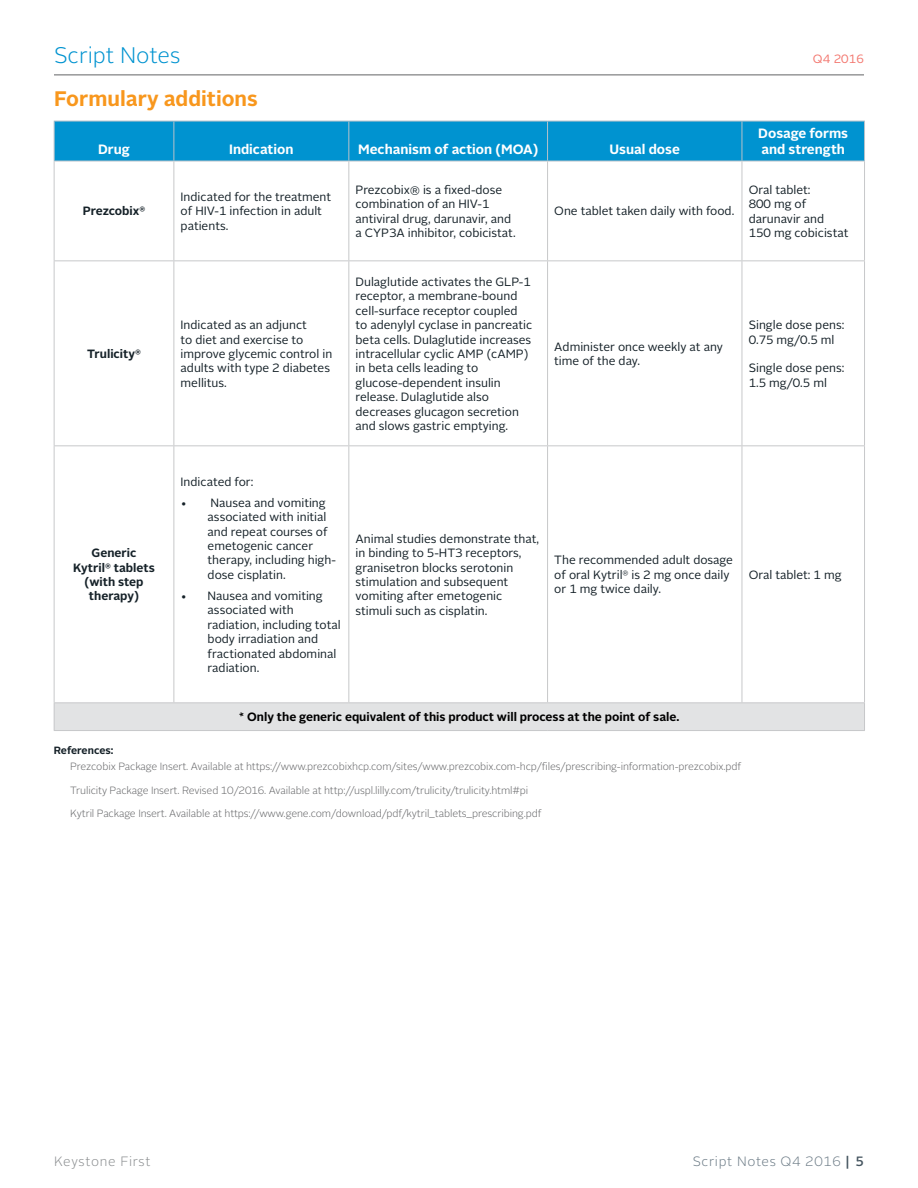
<style>
.page{position:relative;width:918px;height:1188px;background:#fff}
.page>*{position:absolute;margin:0;border:0;box-sizing:border-box;transform-origin:0 0}
.t1{font:300 22.5px "Alright Sans";color:#0093d0}
.t2{font:700 21px "Alright Sans";color:#f8971d}
.t3{font:700 13.5px/16.2px "Alright Sans";color:#fff}
.t4{font:300 13.5px "Alright Sans";letter-spacing:.05em;color:#6c7b86}
.t5{font:300 13.5px "Alright Sans";letter-spacing:.045em;color:#8b8e90}
.t6{font:12px/14.4px "Alright Sans";color:#152128}
.t7{font:700 12px "Alright Sans";color:#000}
.t8{font:700 12px/14.4px "Alright Sans";color:#152128;text-align:center}
.t9{font:12px "Alright Sans";letter-spacing:.015em;color:#f3776f}
.t10{font:300 10.5px "Alright Sans";letter-spacing:-.01em;color:#636466}
.t11{font:700 10.5px "Alright Sans";color:#152128}
.s1{font-weight:500;color:#455560}
</style>
<div class="page">
<hr style="left:54px;top:75px;width:810px;height:1px;background:#636466">
<div style="left:55px;top:122px;width:809px;height:39px;background:#0093d0"></div>
<div style="left:54px;top:703px;width:811px;height:28px;background:#e2e3e4"></div>
<hr style="left:54px;top:161px;width:1px;height:99px;background:#c7c8ca">
<hr style="left:174px;top:161px;width:1px;height:99px;background:#c7c8ca">
<hr style="left:348px;top:161px;width:1px;height:99px;background:#c7c8ca">
<hr style="left:547px;top:161px;width:1px;height:99px;background:#c7c8ca">
<hr style="left:742px;top:161px;width:1px;height:99px;background:#c7c8ca">
<hr style="left:864px;top:161px;width:1px;height:99px;background:#c7c8ca">
<hr style="left:54px;top:260px;width:120px;height:1px;background:#c7c8ca">
<hr style="left:54px;top:261px;width:1px;height:184px;background:#c7c8ca">
<hr style="left:174px;top:260px;width:175px;height:1px;background:#c7c8ca">
<hr style="left:174px;top:261px;width:1px;height:184px;background:#c7c8ca">
<hr style="left:349px;top:260px;width:199px;height:1px;background:#c7c8ca">
<hr style="left:348px;top:261px;width:1px;height:184px;background:#c7c8ca">
<hr style="left:548px;top:260px;width:194px;height:1px;background:#c7c8ca">
<hr style="left:547px;top:261px;width:1px;height:184px;background:#c7c8ca">
<hr style="left:742px;top:260px;width:123px;height:1px;background:#c7c8ca">
<hr style="left:742px;top:261px;width:1px;height:184px;background:#c7c8ca">
<hr style="left:864px;top:261px;width:1px;height:184px;background:#c7c8ca">
<hr style="left:54px;top:445px;width:120px;height:1px;background:#c7c8ca">
<hr style="left:54px;top:446px;width:1px;height:256px;background:#c7c8ca">
<hr style="left:174px;top:445px;width:175px;height:1px;background:#c7c8ca">
<hr style="left:174px;top:446px;width:1px;height:256px;background:#c7c8ca">
<hr style="left:349px;top:445px;width:199px;height:1px;background:#c7c8ca">
<hr style="left:348px;top:446px;width:1px;height:256px;background:#c7c8ca">
<hr style="left:548px;top:445px;width:194px;height:1px;background:#c7c8ca">
<hr style="left:547px;top:446px;width:1px;height:256px;background:#c7c8ca">
<hr style="left:742px;top:445px;width:123px;height:1px;background:#c7c8ca">
<hr style="left:742px;top:446px;width:1px;height:256px;background:#c7c8ca">
<hr style="left:864px;top:446px;width:1px;height:256px;background:#c7c8ca">
<svg style="left:54px;top:703px;width:1px;height:27px"></svg>
<svg style="left:864px;top:703px;width:1px;height:27px"></svg>
<hr style="left:54px;top:702px;width:120px;height:1px;background:#c7c8ca">
<hr style="left:174px;top:702px;width:175px;height:1px;background:#c7c8ca">
<hr style="left:349px;top:702px;width:199px;height:1px;background:#c7c8ca">
<hr style="left:548px;top:702px;width:194px;height:1px;background:#c7c8ca">
<hr style="left:742px;top:702px;width:123px;height:1px;background:#c7c8ca">
<hr style="left:54px;top:730px;width:120px;height:1px;background:#c7c8ca">
<hr style="left:174px;top:730px;width:175px;height:1px;background:#c7c8ca">
<hr style="left:349px;top:730px;width:199px;height:1px;background:#c7c8ca">
<hr style="left:548px;top:730px;width:194px;height:1px;background:#c7c8ca">
<hr style="left:742px;top:730px;width:123px;height:1px;background:#c7c8ca">
<hr style="left:54px;top:121px;width:120px;height:1px;background:#b7c2ca">
<hr style="left:54px;top:121px;width:1px;height:40px;background:#b7c2ca">
<hr style="left:174px;top:121px;width:175px;height:1px;background:#b7c2ca">
<hr style="left:174px;top:121px;width:1px;height:40px;background:#b7c2ca">
<hr style="left:349px;top:121px;width:199px;height:1px;background:#b7c2ca">
<hr style="left:348px;top:121px;width:1px;height:40px;background:#b7c2ca">
<hr style="left:548px;top:121px;width:194px;height:1px;background:#b7c2ca">
<hr style="left:547px;top:121px;width:1px;height:40px;background:#b7c2ca">
<hr style="left:742px;top:121px;width:123px;height:1px;background:#b7c2ca">
<hr style="left:742px;top:121px;width:1px;height:40px;background:#b7c2ca">
<hr style="left:864px;top:121px;width:1px;height:40px;background:#b7c2ca">
<hr style="left:54px;top:161px;width:120px;height:1px;background:#b7c2ca">
<hr style="left:174px;top:161px;width:175px;height:1px;background:#b7c2ca">
<hr style="left:349px;top:161px;width:199px;height:1px;background:#b7c2ca">
<hr style="left:548px;top:161px;width:194px;height:1px;background:#b7c2ca">
<hr style="left:742px;top:161px;width:123px;height:1px;background:#b7c2ca">
<h1 class="t1" style="left:54px;top:40px;width:128px">Script Notes</h1>
<p class="t9" style="left:813px;top:50px;width:53px">Q4 2016</p>
<h2 class="t2" style="left:54px;top:84px;width:205px">Formulary additions</h2>
<p class="t3" style="left:98px;top:142px;width:33px">Drug</p>
<p class="t3" style="left:229px;top:142px;width:66px">Indication</p>
<p class="t3" style="left:358px;top:142px;width:182px">Mechanism of action (MOA)</p>
<p class="t3" style="left:610px;top:142px;width:72px">Usual dose</p>
<p class="t3" style="left:758px;top:125px;width:91px">Dosage forms and strength</p>
<p class="t8" style="left:83px;top:204px;width:64px">Prezcobix<sup>®</sup></p>
<p class="t8" style="left:87px;top:347px;width:55px">Trulicity<sup>®</sup></p>
<p class="t8" style="left:73px;top:546px;width:83px">Generic<br>Kytril<sup>®</sup> tablets (with step therapy)</p>
<p class="t6" style="left:181px;top:190px;width:152px">Indicated for the treatment of HIV-1 infection in adult patients.</p>
<p class="t6" style="left:356px;top:183px;width:162px">Prezcobix® is a fixed-dose combination of an HIV-1 antiviral drug, darunavir, and a CYP3A inhibitor, cobicistat.</p>
<p class="t6" style="left:181px;top:318px;width:153px">Indicated as an adjunct<br>to diet and exercise to improve glycemic control in adults with type 2 diabetes mellitus.</p>
<p class="t6" style="left:356px;top:275px;width:178px">Dulaglutide activates the GLP-1 receptor, a membrane-bound cell-surface receptor coupled to adenylyl cyclase in pancreatic beta cells. Dulaglutide increases intracellular cyclic AMP (cAMP) in beta cells leading to glucose-dependent insulin release. Dulaglutide also decreases glucagon secretion and slows gastric emptying.</p>
<p class="t6" style="left:554px;top:204px;width:181px">One tablet taken daily with food.</p>
<p class="t6" style="left:749px;top:183px;width:101px">Oral tablet:<br>800 mg of darunavir and<br>150 mg cobicistat</p>
<p class="t6" style="left:554px;top:340px;width:170px">Administer once weekly at any time of the day.</p>
<p class="t6" style="left:749px;top:318px;width:97px">Single dose pens:<br>0.75 mg/0.5 ml</p>
<p class="t6" style="left:749px;top:361px;width:97px">Single dose pens:<br>1.5 mg/0.5 ml</p>
<p class="t6" style="left:181px;top:475px;width:74px">Indicated for:</p>
<p class="t6" style="left:208px;top:496px;width:130px;text-indent:-27px">• Nausea and vomiting associated with initial and repeat courses of emetogenic cancer therapy, including high&shy;dose cisplatin.</p>
<p class="t6" style="left:208px;top:589px;width:135px;text-indent:-27px">• Nausea and vomiting associated with radiation, including total body irradiation and fractionated abdominal radiation.</p>
<p class="t6" style="left:356px;top:532px;width:185px">Animal studies demonstrate that, in binding to 5-HT3 receptors, granisetron blocks serotonin stimulation and subsequent vomiting after emetogenic stimuli such as cisplatin.</p>
<p class="t6" style="left:554px;top:553px;width:180px">The recommended adult dosage of oral Kytril<sup>®</sup> is 2 mg once daily or 1 mg twice daily.</p>
<p class="t7" style="left:239px;top:709px;width:442px">* Only the generic equivalent of this product will process at the point of sale.</p>
<p class="t6" style="left:749px;top:568px;width:94px">Oral tablet: 1 mg</p>
<p class="t11" style="left:54px;top:743px;width:61px">References:</p>
<p class="t10" style="left:70px;top:760px;width:673px">Prezcobix Package Insert. Available at https://www.prezcobixhcp.com/sites/www.prezcobix.com-hcp/files/prescribing-information-prezcobix.pdf</p>
<p class="t10" style="left:70px;top:783px;width:460px">Trulicity Package Insert. Revised 10/2016. Available at http://uspl.lilly.com/trulicity/trulicity.html#pi</p>
<p class="t10" style="left:70px;top:807px;width:473px">Kytril Package Insert. Available at https://www.gene.com/download/pdf/kytril_tablets_prescribing.pdf</p>
<p class="t5" style="left:54px;top:1152px;width:98px">Keystone First</p>
<p class="t4" style="left:693px;top:1152px;width:173px">Script Notes Q4 2016 <span class="s1">| 5</span></p>
</div>
